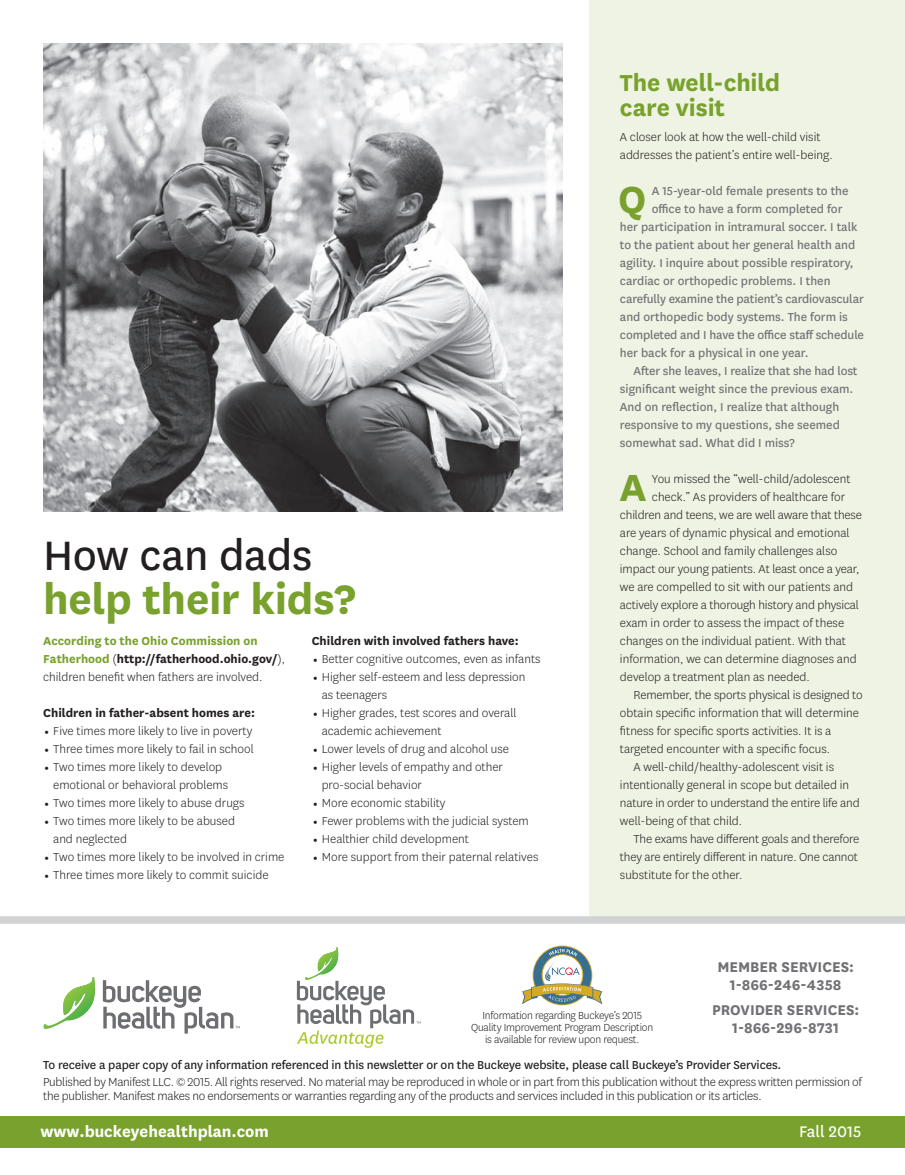
<style>
.page{position:relative;width:905px;height:1175px;background:#fff}
.page>*{position:absolute;margin:0;border:0;box-sizing:border-box;transform-origin:0 0}
.t1{font:700 48px "Centene Sans";color:#78a22d}
.t2{font:48px "Centene Sans";letter-spacing:-.01em;color:#231f20}
.t3{font:700 44.1px "Centene Sans";color:#78a22d}
.t4{font:700 27px/25.5px "Centene Sans";color:#78a22d}
.t5{font:700 18px "Centene Sans";color:#fff}
.t6{font:18px "Centene Sans";color:#fff}
.t7{font:700 16.5px/18px "Centene Sans";color:#717074;text-align:center}
.t8{font:300 13.5px/18px "Centene Sans";color:#231f20}
.t9{font:13.5px "Centene Sans";color:#717074}
.t10{font:300 13.5px/13.5px "Centene Sans";letter-spacing:-.02em;color:#231f20}
.t11{font:13.5px "Centene Sans";letter-spacing:-.01em;color:#231f20}
.t12{font:700 13.5px "Centene Sans";color:#231f20}
.t13{font:300 12px/12px "Centene Sans";letter-spacing:-.02em;color:#231f20;text-align:center}
.s1{font-weight:700;color:#78a22d}
.s2{font-weight:700}
</style>
<div class="page">
<div style="left:0;top:1116px;width:904px;height:31px;background:#78a22d"></div>
<div style="left:588px;top:0;width:316px;height:917px;background:#eef3e3"></div>
<div style="left:0;top:916px;width:904px;height:7px;background:#d1d2d4"></div>
<svg style="left:522px;top:949px;width:80px;height:55px"></svg>
<svg style="left:103px;top:980px;width:137px;height:53px"></svg>
<svg style="left:43px;top:977px;width:53px;height:52px"></svg>
<svg style="left:297px;top:947px;width:123px;height:100px"></svg>
<img style="left:43px;top:43px;width:519px;height:468px">
<h1 class="t2" style="left:43px;top:523px;width:270px">How can dads</h1>
<h1 class="t1" style="left:43px;top:565px;width:314px">help their kids?</h1>
<p class="t8" style="left:43px;top:631px;width:243px"><span class="s1">According to the Ohio Commission on<br>Fatherhood</span> (<span class="s2">http://fatherhood.ohio.gov/</span>), children benefit when fathers are involved.</p>
<p class="t12" style="left:43px;top:703px;width:213px">Children in father-absent homes are:</p>
<p class="t8" style="left:53px;top:721px;width:233px">Five times more likely to live in poverty Three times more likely to fail in school<br>Two times more likely to develop<br>emotional or behavioral problems<br>Two times more likely to abuse drugs<br>Two times more likely to be abused<br>and neglected<br>Two times more likely to be involved in crime Three times more likely to commit suicide</p>
<p class="t12" style="left:312px;top:631px;width:209px">Children with involved fathers have:</p>
<p class="t8" style="left:322px;top:649px;width:220px">Better cognitive outcomes, even as infants<br>Higher self-esteem and less depression<br>as teenagers<br>Higher grades, test scores and overall academic achievement<br>Lower levels of drug and alcohol use<br>Higher levels of empathy and other pro-social behavior<br>More economic stability<br>Fewer problems with the judicial system<br>Healthier child development<br>More support from their paternal relatives</p>
<h3 class="t4" style="left:620px;top:68px;width:162px">The well-child care visit</h3>
<p class="t8" style="left:620px;top:127px;width:214px">A closer look at how the well-child visit addresses the patient’s entire well-being.</p>
<h2 class="t3" style="left:618px;top:168px;width:30px">Q</h2>
<p class="t9" style="left:651px;top:182px;width:198px">A 15-year-old female presents to the</p>
<p class="t9" style="left:651px;top:200px;width:192px">office to have a form completed for</p>
<p class="t9" style="left:620px;top:218px;width:239px">her participation in intramural soccer. I talk</p>
<p class="t9" style="left:620px;top:236px;width:237px">to the patient about her general health and</p>
<p class="t9" style="left:620px;top:254px;width:235px">agility. I inquire about possible respiratory,</p>
<p class="t9" style="left:620px;top:272px;width:212px">cardiac or orthopedic problems. I then</p>
<p class="t9" style="left:620px;top:290px;width:245px">carefully examine the patient’s cardiovascular</p>
<p class="t9" style="left:620px;top:308px;width:229px">and orthopedic body systems. The form is</p>
<p class="t9" style="left:620px;top:326px;width:246px">completed and I have the office staff schedule</p>
<p class="t9" style="left:620px;top:344px;width:190px">her back for a physical in one year.</p>
<p class="t9" style="left:633px;top:362px;width:225px">After she leaves, I realize that she had lost</p>
<p class="t9" style="left:620px;top:380px;width:235px">significant weight since the previous exam.</p>
<p class="t9" style="left:620px;top:398px;width:221px">And on reflection, I realize that although</p>
<p class="t9" style="left:620px;top:416px;width:221px">responsive to my questions, she seemed</p>
<p class="t9" style="left:620px;top:434px;width:176px">somewhat sad. What did I miss?</p>
<h2 class="t3" style="left:619px;top:456px;width:29px">A</h2>
<p class="t8" style="left:652px;top:469px;width:200px">You missed the “well-child/adolescent</p>
<p class="t8" style="left:652px;top:487px;width:195px">check.” As providers of healthcare for</p>
<p class="t8" style="left:620px;top:505px;width:243px">children and teens, we are well aware that these</p>
<p class="t8" style="left:620px;top:523px;width:231px">are years of dynamic physical and emotional</p>
<p class="t8" style="left:620px;top:541px;width:219px">change. School and family challenges also</p>
<p class="t8" style="left:620px;top:559px;width:241px">impact our young patients. At least once a year,</p>
<p class="t8" style="left:620px;top:577px;width:234px">we are compelled to sit with our patients and</p>
<p class="t8" style="left:620px;top:595px;width:240px">actively explore a thorough history and physical</p>
<p class="t8" style="left:620px;top:613px;width:226px">exam in order to assess the impact of these</p>
<p class="t8" style="left:620px;top:631px;width:227px">changes on the individual patient. With that</p>
<p class="t8" style="left:620px;top:649px;width:238px">information, we can determine diagnoses and</p>
<p class="t8" style="left:620px;top:667px;width:191px">develop a treatment plan as needed.</p>
<p class="t8" style="left:633px;top:685px;width:231px">Remember, the sports physical is designed to</p>
<p class="t8" style="left:620px;top:703px;width:240px">obtain specific information that will determine</p>
<p class="t8" style="left:620px;top:721px;width:213px">fitness for specific sports activities. It is a</p>
<p class="t8" style="left:620px;top:739px;width:212px">targeted encounter with a specific focus.</p>
<p class="t8" style="left:633px;top:757px;width:202px">A well-child/healthy-adolescent visit is</p>
<p class="t8" style="left:620px;top:775px;width:231px">intentionally general in scope but detailed in</p>
<p class="t8" style="left:620px;top:793px;width:241px">nature in order to understand the entire life and</p>
<p class="t8" style="left:620px;top:811px;width:124px">well-being of that child.</p>
<p class="t8" style="left:633px;top:829px;width:227px">The exams have different goals and therefore</p>
<p class="t8" style="left:620px;top:847px;width:239px">they are entirely different in nature. One cannot</p>
<p class="t8" style="left:620px;top:865px;width:124px">substitute for the other.</p>
<p class="t13" style="left:471px;top:1008px;width:183px">Information regarding Buckeye’s 2015<br>Quality Improvement Program Description is available for review upon request.</p>
<p class="t7" style="left:717px;top:956px;width:138px">Member Services:<br>1-866-246-4358</p>
<p class="t7" style="left:712px;top:999px;width:2px">PROVIDER</p>
<p class="t7" style="left:786px;top:999px;width:18px">SERVICE</p>
<p class="t7" style="left:846px;top:999px;width:15px">S:</p>
<p class="t7" style="left:732px;top:1017px;width:108px">1-866-296-8731</p>
<p class="t11" style="left:43px;top:1055px;width:739px">To receive a paper copy of any information referenced in this newsletter or on the Buckeye website, please call Buckeye’s Provider Services.</p>
<p class="t10" style="left:43px;top:1075px;width:820px">Published by Manifest LLC. © 2015. All rights reserved. No material may be reproduced in whole or in part from this publication without the express written permission of the publisher. Manifest makes no endorsements or warranties regarding any of the products and services included in this publication or its articles.</p>
<h3 class="t5" style="left:40px;top:1118px;width:230px">www.buckeyehealthplan.com</h3>
<h3 class="t6" style="left:799px;top:1119px;width:64px">Fall 2015</h3>
</div>
